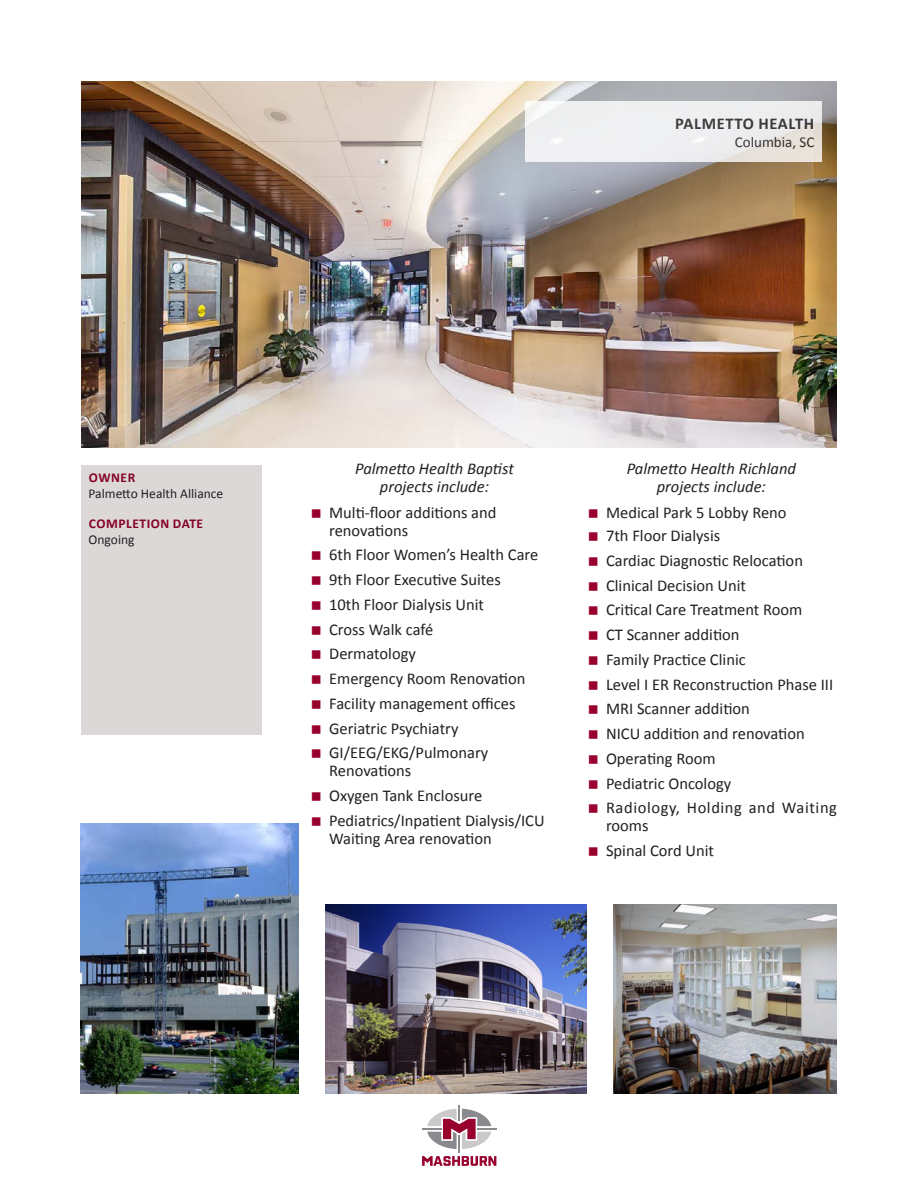
<style>
.page{position:relative;width:918px;height:1188px;background:#fff}
.page>*{position:absolute;margin:0;border:0;box-sizing:border-box;transform-origin:0 0}
.t1{font:16.5px/24.6px "Calibri";color:#231f20}
.t2{font:italic 16.5px/18px "Calibri";color:#231f20;text-align:center}
.t3{font:700 16.5px "Calibri";letter-spacing:.04em;color:#231f20}
.t4{font:15px "Calibri";color:#231f20}
.t5{font:13.5px "Calibri";color:#231f20}
.t6{font:700 13.5px "Calibri";letter-spacing:.04em;color:#840128}
</style>
<div class="page">
<svg style="left:422px;top:1105px;width:74px;height:61px"></svg>
<img style="left:81px;top:81px;width:756px;height:366px">
<svg style="left:525px;top:101px;width:297px;height:61px;fill:#eeeff0"></svg>
<div style="left:81px;top:465px;width:181px;height:269px;background:#dcd8d7"></div>
<img style="left:326px;top:904px;width:260px;height:189px">
<img style="left:81px;top:823px;width:217px;height:270px">
<img style="left:614px;top:904px;width:223px;height:190px">
<p class="t3" style="left:675px;top:113px;width:141px">PALMETTO HEALTH</p>
<p class="t4" style="left:735px;top:133px;width:81px">Columbia, SC</p>
<p class="t6" style="left:89px;top:469px;width:48px">OWNER</p>
<p class="t5" style="left:89px;top:485px;width:136px">Palmetto Health Alliance</p>
<p class="t6" style="left:89px;top:515px;width:116px">COMPLETION DATE</p>
<p class="t5" style="left:89px;top:531px;width:47px">Ongoing</p>
<p class="t2" style="left:355px;top:459px;width:160px">Palmetto Health Baptist projects include:</p>
<p class="t1" style="left:329px;top:503px;width:169px;line-height:18px">Multi-floor additions and renovations</p>
<p class="t1" style="left:329px;top:543px;width:211px">6th Floor Women’s Health Care<br>9th Floor Executive Suites<br>10th Floor Dialysis Unit<br>Cross Walk café<br>Dermatology<br>Emergency Room Renovation<br>Facility management offices<br>Geriatric Psychiatry<br>GI/EEG/EKG/Pulmonary</p>
<p class="t1" style="left:329px;top:759px;width:217px">Renovations<br>Oxygen Tank Enclosure<br>Pediatrics/Inpatient Dialysis/ICU</p>
<p class="t1" style="left:329px;top:826px;width:164px">Waiting Area renovation</p>
<p class="t2" style="left:627px;top:459px;width:171px">Palmetto Health Richland projects include:</p>
<p class="t1" style="left:606px;top:500px;width:232px">Medical Park 5 Lobby Reno<br>7th Floor Dialysis<br>Cardiac Diagnostic Relocation<br>Clinical Decision Unit<br>Critical Care Treatment Room<br>CT Scanner addition<br>Family Practice Clinic<br>Level I ER Reconstruction Phase III<br>MRI Scanner addition<br>NICU addition and renovation<br>Operating Room<br>Pediatric Oncology<br>Radiology, Holding and Waiting</p>
<p class="t1" style="left:606px;top:813px;width:110px">rooms<br>Spinal Cord Unit</p>
</div>
